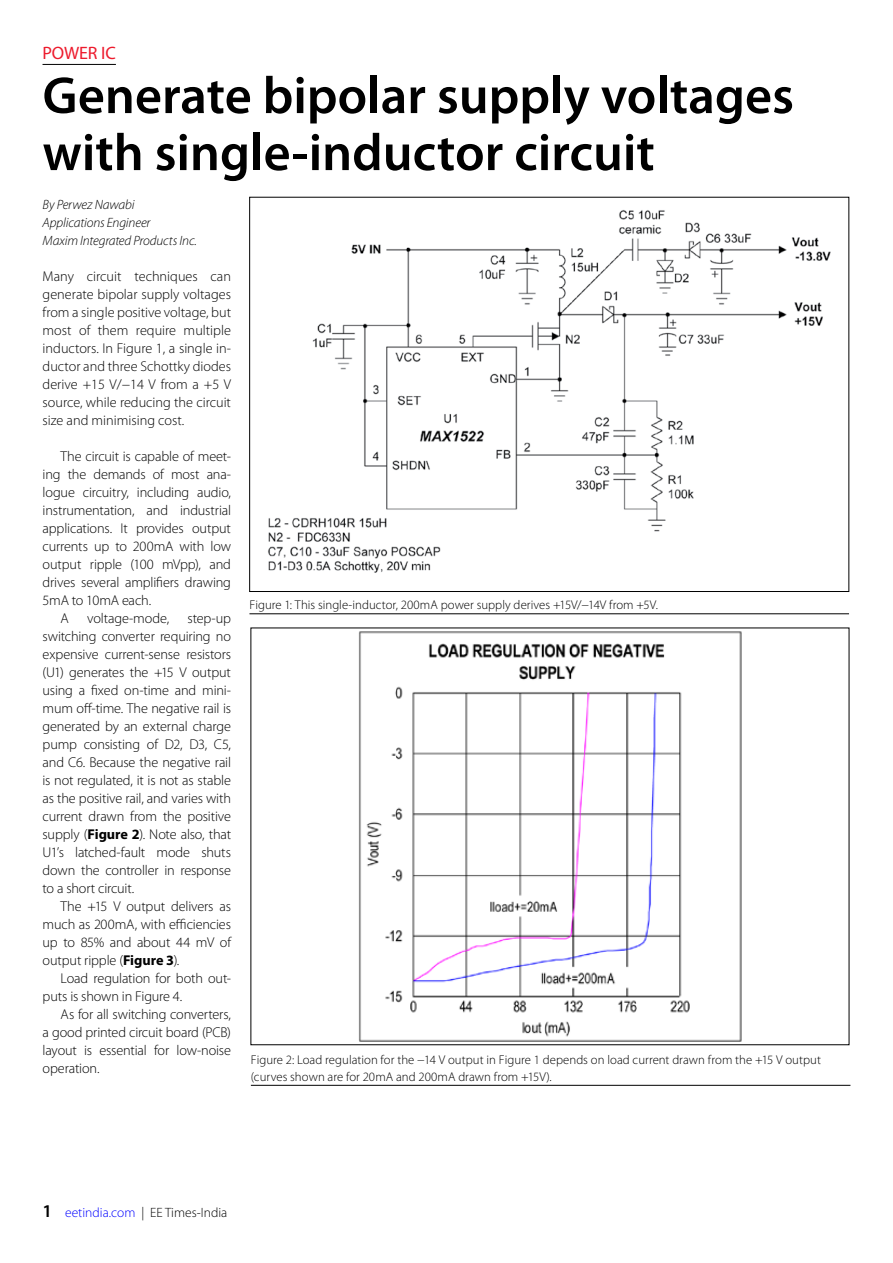
<style>
.page{position:relative;width:893px;height:1263px;background:#fff}
.page>*{position:absolute;margin:0;border:0;box-sizing:border-box;transform-origin:0 0}
.t1{font:600 52.5px/57px "Myriad Pro";color:#000}
.t2{font:18px "Myriad Pro";letter-spacing:-.01em;color:#ed1b2d}
.t3{font:300 14.25px/18px "Myriad Pro";letter-spacing:-.01em;color:#000;text-align:justify}
.t4{font:italic 300 13.5px/18px "Myriad Pro";letter-spacing:-.01em;color:#000}
.t5{font:300 13.5px "Myriad Pro";color:#000}
.t6{font:300 12.75px/16.5px "Myriad Pro";color:#000}
.s1{font-weight:700}
.s2{color:#00f}
</style>
<div class="page">
<img style="left:268px;top:210px;width:563px;height:363px">
<hr style="left:249px;top:613px;width:600px;height:1px;background:#000">
<img style="left:358px;top:631px;width:384px;height:411px">
<hr style="left:251px;top:1085px;width:599px;height:1px;background:#000">
<hr style="left:43px;top:64px;width:73px;height:1px;background:#000">
<p class="t2" style="left:43px;top:42px;width:75px">POWER IC</p>
<h1 class="t1" style="left:43px;top:66px;width:753px">Generate bipolar supply voltages with single-inductor circuit</h1>
<p class="t4" style="left:43px;top:195px;width:156px">By Perwez Nawabi<br>Applications Engineer<br>Maxim Integrated Products Inc.</p>
<p class="t3" style="left:43px;top:267px;width:190px">Many circuit techniques can generate bipolar supply voltages from a single positive voltage, but most of them require multiple inductors. In Figure 1, a single in&shy;ductor and three Schottky diodes derive +15 V/−14 V from a +5 V source, while reducing the circuit size and minimising cost.</p>
<p class="t3" style="left:61px;top:447px;width:172px">The circuit is capable of meet-</p>
<p class="t3" style="left:43px;top:465px;width:190px">ing the demands of most ana-</p>
<p class="t3" style="left:43px;top:483px;width:190px">logue circuitry, including audio,</p>
<p class="t3" style="left:43px;top:501px;width:190px">instrumentation, and industrial</p>
<p class="t3" style="left:43px;top:519px;width:190px">applications. It provides output</p>
<p class="t3" style="left:43px;top:537px;width:190px">currents up to 200mA with low</p>
<p class="t3" style="left:43px;top:555px;width:190px">output ripple (100 mVpp), and</p>
<p class="t3" style="left:43px;top:573px;width:190px">drives several amplifiers drawing</p>
<p class="t3" style="left:43px;top:591px;width:110px">5mA to 10mA each.</p>
<p class="t3" style="left:61px;top:609px;width:10px">A</p>
<p class="t3" style="left:87px;top:609px;width:83px">voltage-mode,</p>
<p class="t3" style="left:43px;top:609px;width:190px;text-indent:145px">step-up switching converter requiring no expensive current-sense resistors (U1) generates the +15 V output using a fixed on-time and mini&shy;mum off-time. The negative rail is generated by an external charge pump consisting of D2, D3, C5, and C6. Because the negative rail is not regulated, it is not as stable as the positive rail, and varies with current drawn from the positive supply (<span class="s1">Figure 2</span>). Note also, that U1’s latched-fault mode shuts down the controller in response to a short circuit.</p>
<p class="t3" style="left:43px;top:897px;width:190px;text-indent:18px">The +15 V output delivers as much as 200mA, with efficiencies up to 85% and about 44 mV of output ripple (<span class="s1">Figure 3</span>).</p>
<p class="t3" style="left:43px;top:969px;width:190px;text-indent:18px">Load regulation for both out&shy;puts is shown in Figure 4.</p>
<p class="t3" style="left:43px;top:1005px;width:190px;text-indent:18px">As for all switching converters, a good printed circuit board (PCB) layout is essential for low-noise operation.</p>
<p class="t6" style="left:249px;top:596px;width:410px">Figure 1: This single-inductor, 200mA power supply derives +15V/−14V from +5V.</p>
<p class="t6" style="left:251px;top:1051px;width:572px">Figure 2: Load regulation for the −14 V output in Figure 1 depends on load current drawn from the +15 V output (curves shown are for 20mA and 200mA drawn from +15V).</p>
<p class="t5" style="left:65px;top:1204px;width:164px"><span class="s2">eetindia.com</span> | EE Times-India</p>
</div>
